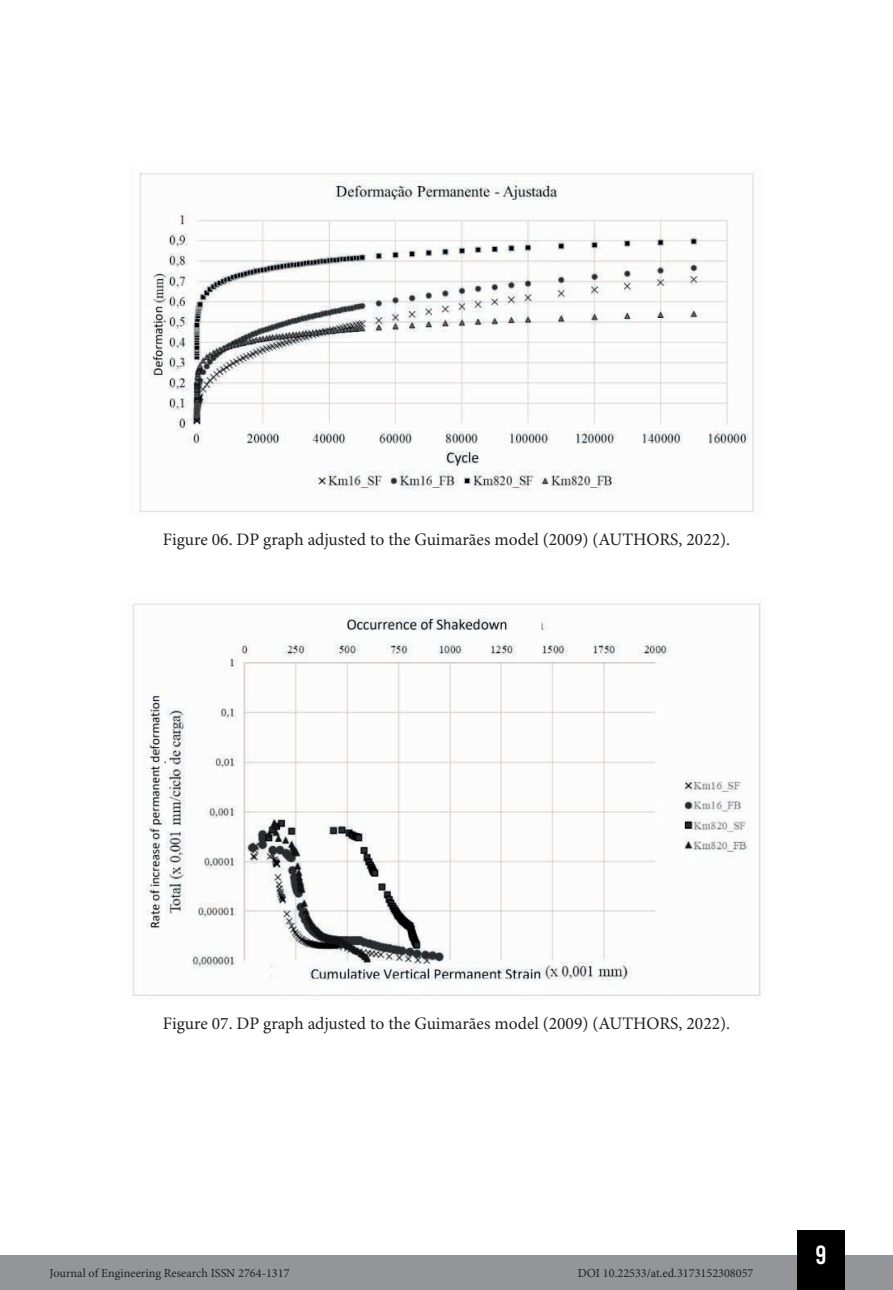
<style>
.page{position:relative;width:893px;height:1290px;background:#fff}
.page>*{position:absolute;margin:0;border:0;box-sizing:border-box;transform-origin:0 0}
.t1{font:26.25px "Bebas Kai";color:#fff}
.t2{font:17.5px "Minion Pro";color:#231f20}
.t3{font:12.25px "Minion Pro";color:#231f20}
</style>
<div class="page">
<div style="left:0;top:1255px;width:893px;height:35px;background:#939598"></div>
<div style="left:797px;top:1230px;width:48px;height:60px;background:#000"></div>
<img style="left:136px;top:172px;width:619px;height:344px">
<img style="left:132px;top:603px;width:629px;height:394px">
<p class="t2" style="left:163px;top:529px;width:569px">Figure 06. DP graph adjusted to the Guimarães model (2009) (AUTHORS, 2022).</p>
<p class="t2" style="left:163px;top:1013px;width:569px">Figure 07. DP graph adjusted to the Guimarães model (2009) (AUTHORS, 2022).</p>
<p class="t3" style="left:50px;top:1266px;width:241px">Journal of Engineering Research ISSN 2764-1317</p>
<p class="t3" style="left:578px;top:1266px;width:177px">DOI 10.22533/at.ed.3173152308057</p>
<h1 class="t1" style="left:815px;top:1241px;width:13px">9</h1>
</div>
